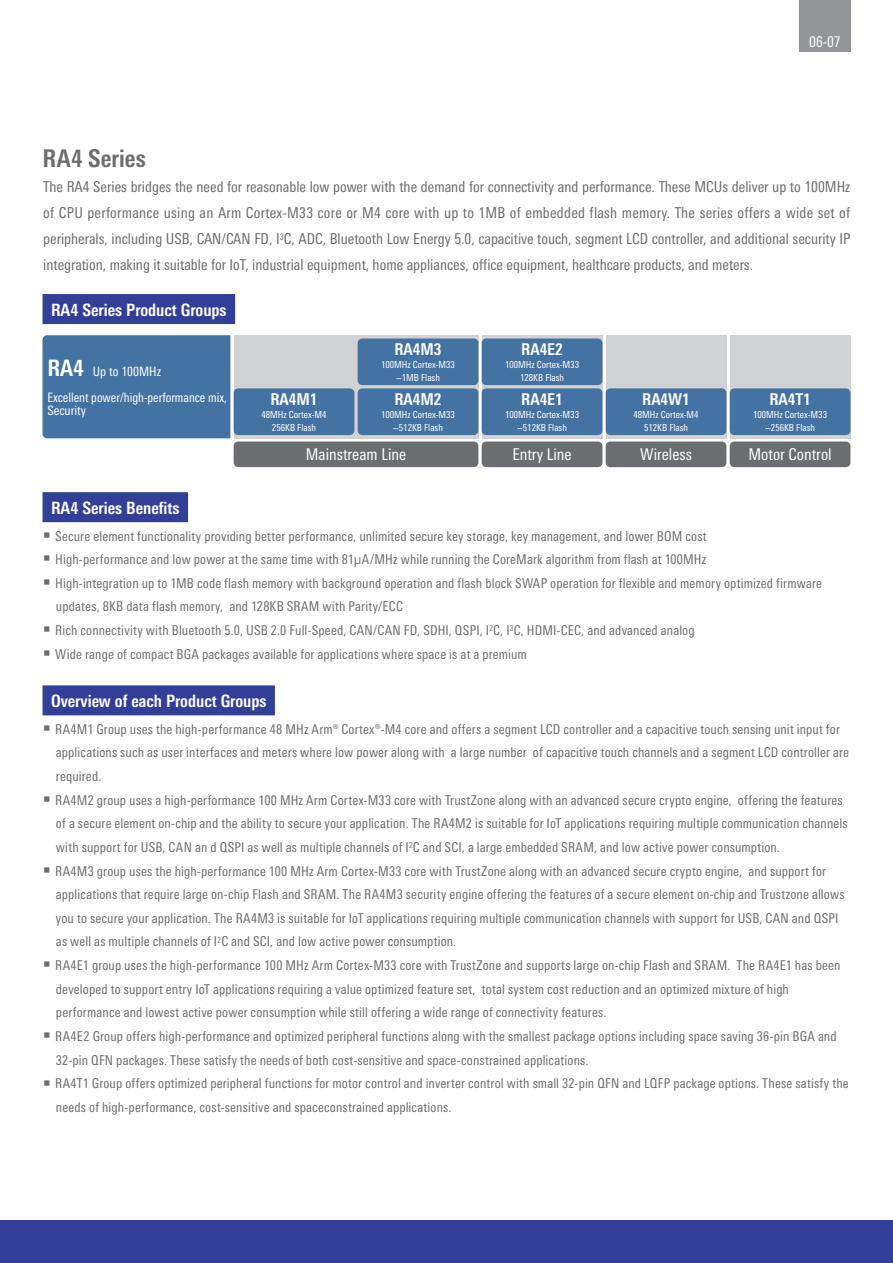
<style>
.page{position:relative;width:893px;height:1263px;background:#fff}
.page>*{position:absolute;margin:0;border:0;box-sizing:border-box;transform-origin:0 0}
.t1{font:700 condensed 24.45px "Linotype Univers";letter-spacing:.005em;color:#6c6d70}
.t2{font:700 condensed 16.95px "Linotype Univers";color:#fff}
.t3{font:condensed 16.2px "Linotype Univers";color:#fff}
.t4{font:700 condensed 16.2px "Linotype Univers";color:#fff}
.t5{font:condensed 15px/26.2px "Linotype Univers";color:#6c6d70;text-align:justify}
.t6{font:condensed 15px "Linotype Univers";color:#fff}
.t7{font:condensed 13.5px/23.7px "Linotype Univers";letter-spacing:.01em;color:#6c6d70}
.t8{font:condensed 13.05px/26px "Linotype Univers";color:#fff}
.t9{font:condensed 9.75px/12.9px "Linotype Univers";color:#fff;text-align:center}
.s1{font-weight:700;font-size:22.65px}
</style>
<div class="page">
<div style="left:799px;top:0;width:51px;height:51px;background:#939598"></div>
<div style="left:0;top:1220px;width:893px;height:43px;background:#323f99"></div>
<div style="left:43px;top:294px;width:192px;height:30px;background:#323f99"></div>
<div style="left:43px;top:335px;width:187px;height:103px;background:#4472a2"></div>
<div style="left:234px;top:335px;width:244px;height:103px;background:#d1d2d4"></div>
<div style="left:482px;top:335px;width:120px;height:103px;background:#d1d2d4"></div>
<div style="left:606px;top:335px;width:120px;height:103px;background:#d1d2d4"></div>
<div style="left:730px;top:335px;width:120px;height:103px;background:#d1d2d4"></div>
<div style="left:358px;top:338px;width:120px;height:47px;background:#4472a2;border-radius:5px"></div>
<div style="left:358px;top:388px;width:120px;height:47px;background:#4472a2;border-radius:5px"></div>
<div style="left:482px;top:338px;width:120px;height:47px;background:#4472a2;border-radius:5px"></div>
<div style="left:482px;top:388px;width:120px;height:47px;background:#4472a2;border-radius:5px"></div>
<div style="left:234px;top:441px;width:244px;height:26px;background:#6c6d70;border-radius:5px"></div>
<div style="left:482px;top:441px;width:120px;height:26px;background:#6c6d70;border-radius:5px"></div>
<div style="left:606px;top:441px;width:120px;height:26px;background:#6c6d70;border-radius:5px"></div>
<div style="left:730px;top:441px;width:120px;height:26px;background:#6c6d70;border-radius:5px"></div>
<div style="left:730px;top:388px;width:120px;height:47px;background:#4472a2;border-radius:5px"></div>
<div style="left:606px;top:388px;width:120px;height:47px;background:#4472a2;border-radius:5px"></div>
<div style="left:234px;top:388px;width:120px;height:47px;background:#4472a2;border-radius:5px"></div>
<div style="left:43px;top:492px;width:145px;height:30px;background:#323f99"></div>
<div style="left:43px;top:685px;width:232px;height:30px;background:#323f99"></div>
<h1 class="t1" style="left:43px;top:143px;width:105px">RA4 Series</h1>
<p class="t6" style="left:809px;top:33px;width:33px">06-07</p>
<p class="t5" style="left:43px;top:173px;width:809px">The RA4 Series bridges the need for reasonable low power with the demand for connectivity and performance. These MCUs deliver up to 100MHz of CPU performance using an Arm Cortex-M33 core or M4 core with up to 1MB of embedded flash memory. The series offers a wide set of peripherals, including USB, CAN/CAN FD, I<sup>3</sup>C, ADC, Bluetooth Low Energy 5.0, capacitive touch, segment LCD controller, and additional security IP integration, making it suitable for IoT, industrial equipment, home appliances, office equipment, healthcare products, and meters.</p>
<p class="t2" style="left:51px;top:299px;width:177px">RA4 Series Product Groups</p>
<p class="t8" style="left:47px;top:358px;width:181px"><span class="s1">RA4</span> Up to 100MHz<br>Excellent power/high-performance mix,</p>
<p class="t8" style="left:47px;top:397px;width:40px">Security</p>
<p class="t4" style="left:394px;top:339px;width:49px">RA4M3</p>
<p class="t9" style="left:381px;top:358px;width:76px">100MHz Cortex-M33 ~1MB Flash</p>
<p class="t4" style="left:394px;top:389px;width:49px">RA4M2</p>
<p class="t9" style="left:381px;top:408px;width:76px">100MHz Cortex-M33 ~512KB Flash</p>
<p class="t3" style="left:306px;top:444px;width:102px">Mainstream Line</p>
<p class="t3" style="left:512px;top:444px;width:61px">Entry Line</p>
<p class="t3" style="left:640px;top:444px;width:53px">Wireless</p>
<p class="t3" style="left:748px;top:444px;width:85px">Motor Control</p>
<p class="t4" style="left:521px;top:339px;width:43px">RA4E2</p>
<p class="t9" style="left:505px;top:358px;width:76px">100MHz Cortex-M33<br>128KB Flash</p>
<p class="t4" style="left:521px;top:389px;width:43px">RA4E1</p>
<p class="t9" style="left:505px;top:408px;width:76px">100MHz Cortex-M33 ~512KB Flash</p>
<p class="t4" style="left:769px;top:389px;width:43px">RA4T1</p>
<p class="t9" style="left:753px;top:408px;width:76px">100MHz Cortex-M33 ~256KB Flash</p>
<p class="t4" style="left:270px;top:389px;width:49px">RA4M1</p>
<p class="t9" style="left:261px;top:408px;width:67px">48MHz Cortex-M4<br>256KB Flash</p>
<p class="t4" style="left:642px;top:389px;width:49px">RA4W1</p>
<p class="t9" style="left:633px;top:408px;width:67px">48MHz Cortex-M4<br>512KB Flash</p>
<p class="t2" style="left:51px;top:498px;width:130px">RA4 Series Benefits</p>
<p class="t7" style="left:43px;top:524px;width:665px">○ Secure element functionality providing better performance, unlimited secure key storage, key management, and lower BOM cost</p>
<p class="t7" style="left:43px;top:547px;width:665px">○ High-performance and low power at the same time with 81μA/MHz while running the CoreMark algorithm from flash at 100MHz</p>
<p class="t7" style="left:56px;top:571px;width:768px;text-indent:-13px">○ High-integration up to 1MB code flash memory with background operation and flash block SWAP operation for flexible and memory optimized firmware updates, 8KB data flash memory, and 128KB SRAM with Parity/ECC</p>
<p class="t7" style="left:43px;top:618px;width:653px">○ Rich connectivity with Bluetooth 5.0, USB 2.0 Full-Speed, CAN/CAN FD, SDHI, QSPI, I<sup>2</sup>C, I<sup>3</sup>C, HDMI-CEC, and advanced analog</p>
<p class="t7" style="left:43px;top:642px;width:485px">○ Wide range of compact BGA packages available for applications where space is at a premium</p>
<p class="t2" style="left:51px;top:691px;width:217px">Overview of each Product Groups</p>
<p class="t7" style="left:56px;top:717px;width:795px;text-indent:-13px">○ RA4M1 Group uses the high-performance 48 MHz Arm® Cortex®-M4 core and offers a segment LCD controller and a capacitive touch sensing unit input for applications such as user interfaces and meters where low power along with a large number of capacitive touch channels and a segment LCD controller are required.</p>
<p class="t7" style="left:56px;top:788px;width:793px;text-indent:-13px">○ RA4M2 group uses a high-performance 100 MHz Arm Cortex-M33 core with TrustZone along with an advanced secure crypto engine, offering the features of a secure element on-chip and the ability to secure your application. The RA4M2 is suitable for IoT applications requiring multiple communication channels with support for USB, CAN an d QSPI as well as multiple channels of I<sup>2</sup>C and SCI, a large embedded SRAM, and low active power consumption.</p>
<p class="t7" style="left:56px;top:859px;width:790px;text-indent:-13px">○ RA4M3 group uses the high-performance 100 MHz Arm Cortex-M33 core with TrustZone along with an advanced secure crypto engine, and support for applications that require large on-chip Flash and SRAM. The RA4M3 security engine offering the features of a secure element on-chip and Trustzone allows you to secure your application. The RA4M3 is suitable for IoT applications requiring multiple communication channels with support for USB, CAN and QSPI as well as multiple channels of I<sup>2</sup>C and SCI, and low active power consumption.</p>
<p class="t7" style="left:56px;top:953px;width:786px;text-indent:-13px">○ RA4E1 group uses the high-performance 100 MHz Arm Cortex-M33 core with TrustZone and supports large on-chip Flash and SRAM. The RA4E1 has been developed to support entry IoT applications requiring a value optimized feature set, total system cost reduction and an optimized mixture of high performance and lowest active power consumption while still offering a wide range of connectivity features.</p>
<p class="t7" style="left:56px;top:1024px;width:782px;text-indent:-13px">○ RA4E2 Group offers high-performance and optimized peripheral functions along with the smallest package options including space saving 36-pin BGA and<br>32-pin QFN packages. These satisfy the needs of both cost-sensitive and space-constrained applications.</p>
<p class="t7" style="left:56px;top:1071px;width:794px;text-indent:-13px">○ RA4T1 Group offers optimized peripheral functions for motor control and inverter control with small 32-pin QFN and LQFP package options. These satisfy the needs of high-performance, cost-sensitive and spaceconstrained applications.</p>
</div>
